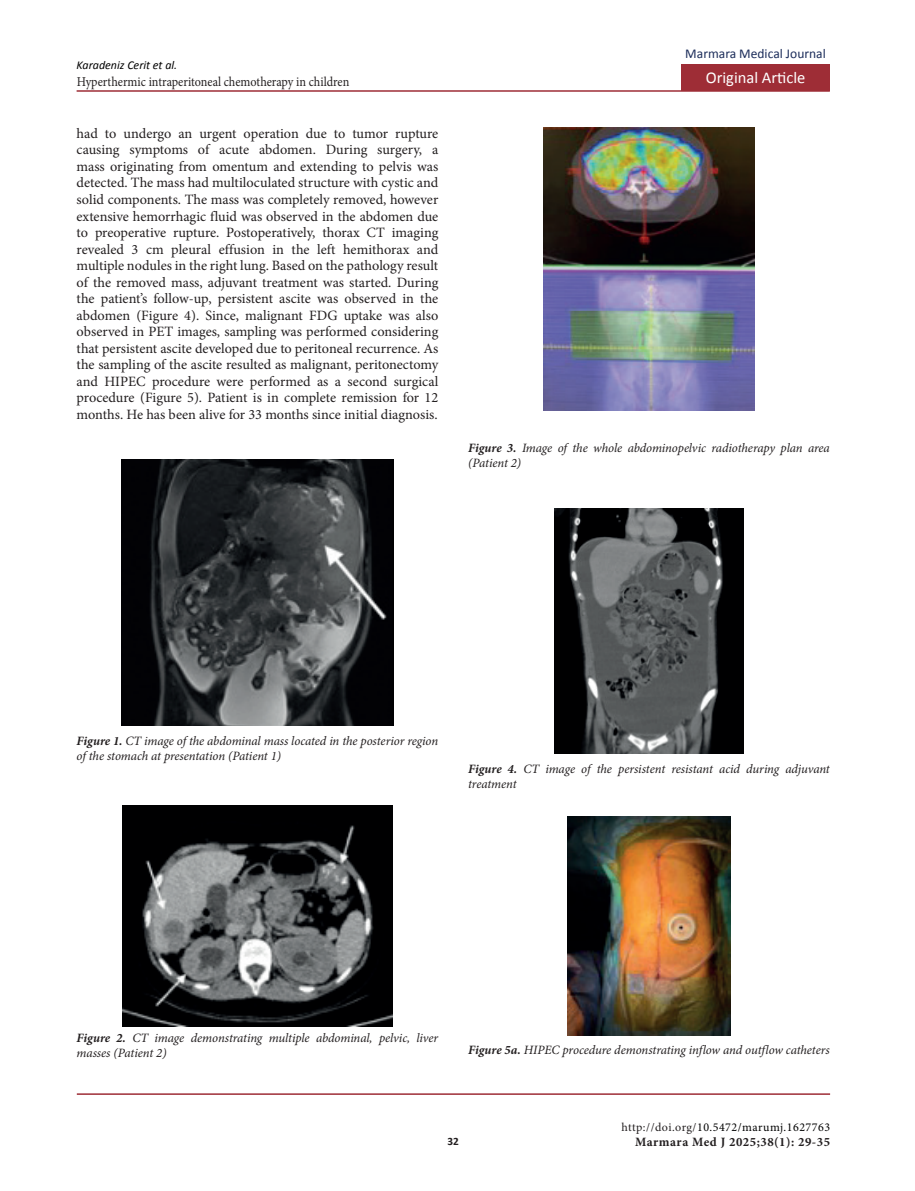
<style>
.page{position:relative;width:915px;height:1191px;background:#fff}
.page>*{position:absolute;margin:0;border:0;box-sizing:border-box;transform-origin:0 0}
.t1{font:16.5px "Calibri";color:#fff}
.t2{font:14.25px/16.5px "Minion Pro";color:#231f20;text-align:justify}
.t3{font:13.5px "Minion Pro";color:#231f20;scale:.9 1}
.t4{font:13.5px "Calibri";color:#1c2d5a}
.t5{font:italic 12.75px/15px "Minion Pro";letter-spacing:-.01em;color:#231f20}
.t6{font:700 12.75px "Minion Pro";letter-spacing:.04em;color:#231f20}
.t7{font:12px "Minion Pro";letter-spacing:.04em;color:#000}
.t8{font:italic 12px "Calibri";color:#000}
.t9{font:700 11.25px "Calibri";color:#231f20}
.s1{font-weight:700}
.s2{color:#231f20}
</style>
<div class="page">
<hr style="left:77px;top:1093px;width:752px;height:1px;background:#9e2d36">
<hr style="left:77px;top:90px;width:752px;height:2px;background:#9e2d36">
<div style="left:681px;top:64px;width:148px;height:27px;background:#9e2d36"></div>
<img style="left:121px;top:459px;width:273px;height:267px">
<img style="left:122px;top:805px;width:270px;height:221px">
<img style="left:543px;top:128px;width:211px;height:282px">
<img style="left:554px;top:508px;width:189px;height:246px">
<img style="left:567px;top:816px;width:163px;height:219px">
<p class="t8" style="left:77px;top:57px;width:102px">Karadeniz Cerit et al.</p>
<p class="t4" style="left:685px;top:46px;width:142px">Marmara Medical Journal</p>
<p class="t3" style="left:77px;top:72px;width:304px">Hyperthermic intraperitoneal chemotherapy in children</p>
<p class="t1" style="left:705px;top:68px;width:101px">Original Article</p>
<p class="t2" style="left:77px;top:125px;width:363px">had to undergo an urgent operation due to tumor rupture causing symptoms of acute abdomen. During surgery, a mass originating from omentum and extending to pelvis was detected. The mass had multiloculated structure with cystic and solid components. The mass was completely removed, however extensive hemorrhagic fluid was observed in the abdomen due to preoperative rupture. Postoperatively, thorax CT imaging revealed 3 cm pleural effusion in the left hemithorax and multiple nodules in the right lung. Based on the pathology result of the removed mass, adjuvant treatment was started. During the patient’s follow-up, persistent ascite was observed in the abdomen (Figure 4). Since, malignant FDG uptake was also observed in PET images, sampling was performed considering that persistent ascite developed due to peritoneal recurrence. As the sampling of the ascite resulted as malignant, peritonectomy and HIPEC procedure were performed as a second surgical procedure (Figure 5). Patient is in complete remission for 12 months. He has been alive for 33 months since initial diagnosis.</p>
<p class="t5" style="left:468px;top:440px;width:363px"><span class="s1">Figure 3.</span> Image of the whole abdominopelvic radiotherapy plan area (Patient 2)</p>
<p class="t5" style="left:77px;top:733px;width:363px"><span class="s1">Figure 1.</span> CT image of the abdominal mass located in the posterior region of the stomach at presentation (Patient 1)</p>
<p class="t5" style="left:468px;top:761px;width:363px"><span class="s1">Figure 4.</span> CT image of the persistent resistant acid during adjuvant treatment</p>
<p class="t5" style="left:77px;top:1030px;width:363px"><span class="s1">Figure 2.</span> CT image demonstrating multiple abdominal, pelvic, liver masses (Patient 2)</p>
<p class="t5" style="left:468px;top:1042px;width:363px"><span class="s1">Figure 5a.</span> HIPEC procedure demonstrating inflow and outflow catheters</p>
<p class="t9" style="left:447px;top:1134px;width:13px">32</p>
<p class="t7" style="left:621px;top:1118px;width:210px"><span class="s2">http://doi.org/</span>10.5472/marumj.1627763</p>
<p class="t6" style="left:635px;top:1132px;width:196px">Marmara Med J 2025;38(1): 29-35</p>
</div>
